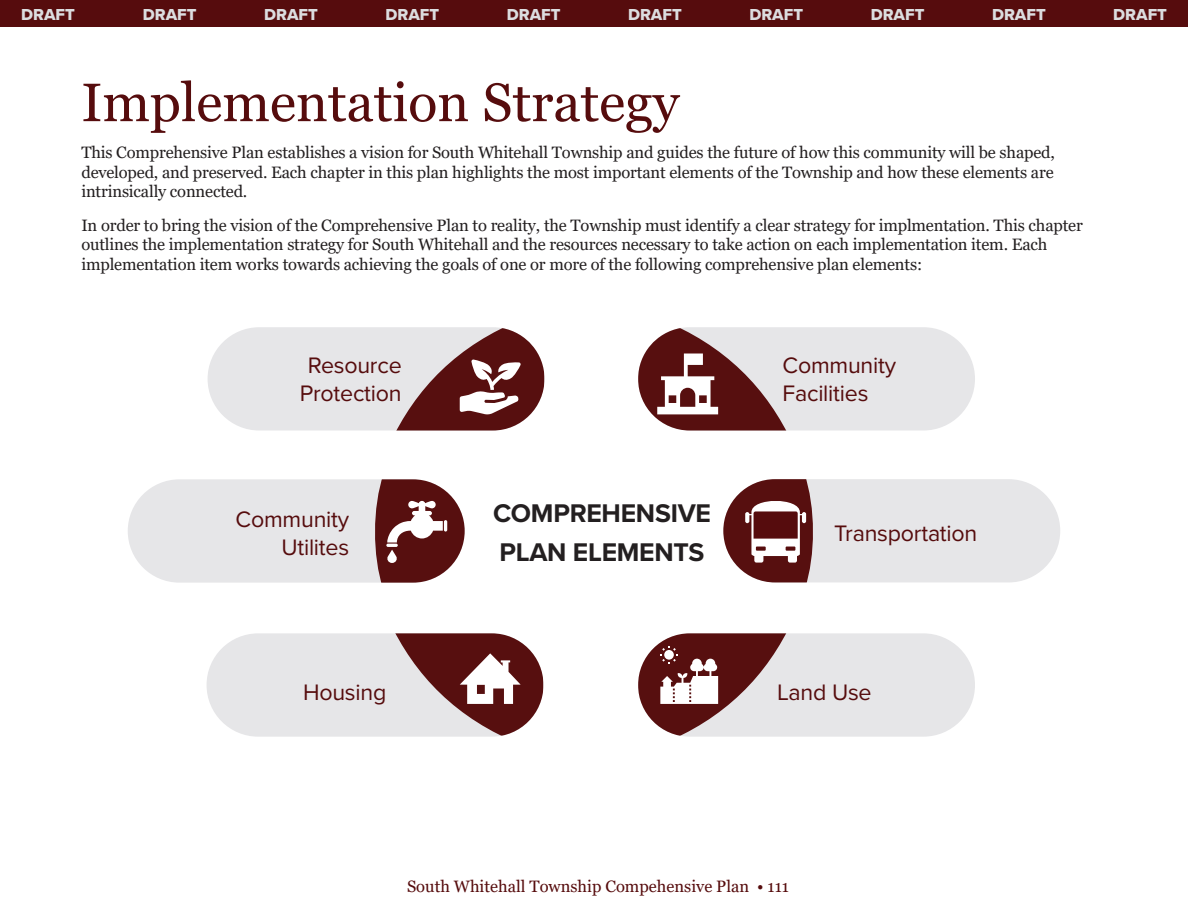
<style>
.page{position:relative;width:1188px;height:918px;background:#fff}
.page>*{position:absolute;margin:0;border:0;box-sizing:border-box;transform-origin:0 0}
.t1{font:54px "Georgia";color:#560c0d}
.t2{font:700 26.55px "Proxima Nova";letter-spacing:-.01em;color:#231f20}
.t3{font:23.25px/27.9px "Proxima Nova";letter-spacing:-.01em;color:#560c0d;text-align:center}
.Body_Text{font:16.5px/19.8px "Georgia";letter-spacing:-.01em;color:#231f20;text-align:justify}
.t4{font:16.5px "Proxima Nova Extrabld";color:#dcdddf}
.t5{font:16.5px "Georgia";color:#560c0d}
</style>
<div class="page">
<div style="left:208px;top:327px;width:336px;height:104px;background:#e6e6e8;border-radius:52px"></div>
<div style="left:128px;top:479px;width:337px;height:104px;background:#e6e6e8;border-radius:52px"></div>
<div style="left:723px;top:479px;width:337px;height:103px;background:#e6e6e8;border-radius:52px"></div>
<div style="left:207px;top:633px;width:336px;height:104px;background:#e6e6e8;border-radius:52px"></div>
<div style="left:638px;top:327px;width:337px;height:104px;background:#e6e6e8;border-radius:52px"></div>
<div style="left:638px;top:633px;width:337px;height:104px;background:#e6e6e8;border-radius:52px"></div>
<svg style="left:638px;top:328px;width:155px;height:103px"></svg>
<svg style="left:723px;top:479px;width:90px;height:103px"></svg>
<svg style="left:756px;top:547px;width:10px;height:4px"></svg>
<svg style="left:390px;top:328px;width:154px;height:103px"></svg>
<svg style="left:375px;top:479px;width:90px;height:104px;background:#855252"></svg>
<svg style="left:395px;top:633px;width:148px;height:104px"></svg>
<svg style="left:638px;top:633px;width:148px;height:104px"></svg>
<div style="left:0;top:0;width:1188px;height:27px;background:#560c0d"></div>
<p class="t4" style="left:21px;top:2px;width:55px">DRAFT</p>
<p class="t4" style="left:143px;top:2px;width:55px">DRAFT</p>
<p class="t4" style="left:264px;top:2px;width:55px">DRAFT</p>
<p class="t4" style="left:385px;top:2px;width:55px">DRAFT</p>
<p class="t4" style="left:507px;top:2px;width:55px">DRAFT</p>
<p class="t4" style="left:628px;top:2px;width:55px">DRAFT</p>
<p class="t4" style="left:749px;top:2px;width:55px">DRAFT</p>
<p class="t4" style="left:871px;top:2px;width:55px">DRAFT</p>
<p class="t4" style="left:992px;top:2px;width:55px">DRAFT</p>
<p class="t4" style="left:1113px;top:2px;width:55px">DRAFT</p>
<h1 class="t1" style="left:81px;top:70px;width:599px">Implementation Strategy</h1>
<p class="Body_Text" style="left:81px;top:143px;width:975px">This Comprehensive Plan establishes a vision for South Whitehall Township and guides the future of how this community will be shaped, developed, and preserved. Each chapter in this plan highlights the most important elements of the Township and how these elements are intrinsically connected.</p>
<p class="Body_Text" style="left:81px;top:215px;width:1003px;text-align:left">In order to bring the vision of the Comprehensive Plan to reality, the Township must identify a clear strategy for implmentation. This chapter outlines the implementation strategy for South Whitehall and the resources necessary to take action on each implementation item. Each implementation item works towards achieving the goals of one or more of the following comprehensive plan elements:</p>
<h3 class="t3" style="left:300px;top:350px;width:103px">Resource<br>Protection</h3>
<h3 class="t3" style="left:236px;top:504px;width:115px;text-align:right">Community<br>Utilites</h3>
<h3 class="t3" style="left:303px;top:678px;width:85px">Housing</h3>
<h3 class="t2" style="left:493px;top:493px;width:220px">COMPREHENSIVE</h3>
<h3 class="t2" style="left:500px;top:532px;width:206px">PLAN ELEMENTS</h3>
<h3 class="t3" style="left:783px;top:350px;width:115px;text-align:left">Community<br>Facilities</h3>
<h3 class="t3" style="left:834px;top:518px;width:145px">Transportation</h3>
<h3 class="t3" style="left:777px;top:678px;width:96px">Land Use</h3>
<p class="t5" style="left:407px;top:876px;width:383px">South Whitehall Township Compehensive Plan • 111</p>
</div>
